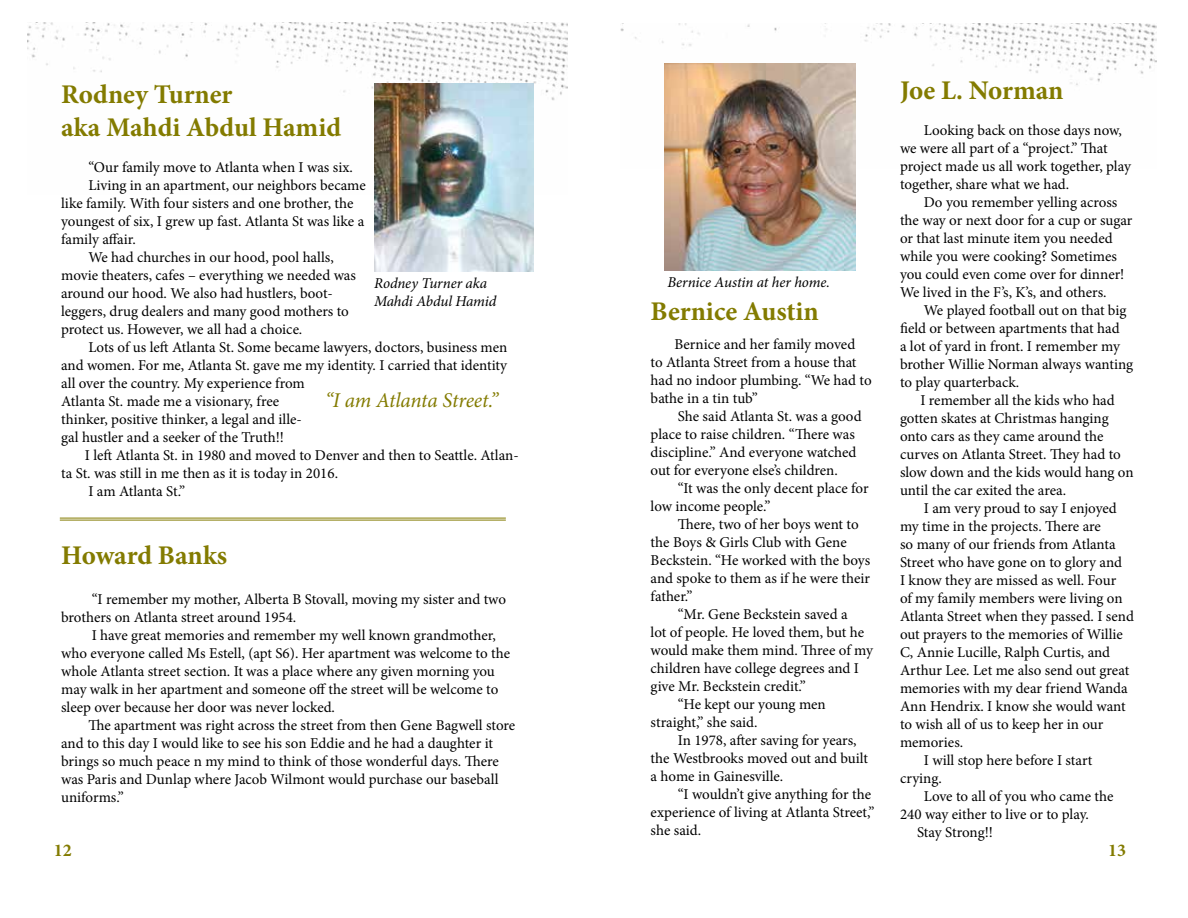
<style>
.page{position:relative;width:1188px;height:918px;background:#fff}
.page>*{position:absolute;margin:0;border:0;box-sizing:border-box;transform-origin:0 0}
.t1{font:700 27px/32.4px "Minion Pro";color:#837b00}
.t2{font:italic 21px "Minion Pro";letter-spacing:-.01em;color:#837b00}
.t3{font:700 18px "Minion Pro";color:#837b00}
.t4{font:15px/18px "Minion Pro";letter-spacing:-.005em;color:#000}
.t5{font:italic 15px/18px "Minion Pro";letter-spacing:-.005em;color:#000}
</style>
<div class="page">
<img style="left:28px;top:23px;width:540px;height:171px">
<img style="left:620px;top:24px;width:537px;height:144px">
<img style="left:374px;top:84px;width:159px;height:188px">
<img style="left:664px;top:64px;width:191px;height:206px">
<hr style="left:60px;top:518px;width:446px;height:1px;background:#837b00">
<hr style="left:60px;top:520px;width:446px;height:1px;background:#837b00">
<h1 class="t1" style="left:61px;top:78px;width:282px">Rodney Turner<br>aka Mahdi Abdul Hamid</h1>
<p class="t4" style="left:88px;top:158px;width:266px">“Our family move to Atlanta when I was six.</p>
<p class="t4" style="left:88px;top:176px;width:279px">Living in an apartment, our neighbors became</p>
<p class="t4" style="left:61px;top:194px;width:294px">like family. With four sisters and one brother, the</p>
<p class="t4" style="left:61px;top:212px;width:305px">youngest of six, I grew up fast. Atlanta St was like a</p>
<p class="t4" style="left:61px;top:230px;width:76px">family affair.</p>
<p class="t4" style="left:88px;top:248px;width:247px">We had churches in our hood, pool halls,</p>
<p class="t4" style="left:61px;top:266px;width:296px">movie theaters, cafes – everything we needed was</p>
<p class="t4" style="left:61px;top:284px;width:273px">around our hood. We also had hustlers, boot-</p>
<p class="t4" style="left:61px;top:302px;width:289px">leggers, drug dealers and many good mothers to</p>
<p class="t4" style="left:61px;top:320px;width:243px">protect us. However, we all had a choice.</p>
<p class="t4" style="left:88px;top:338px;width:421px">Lots of us left Atlanta St. Some became lawyers, doctors, business men</p>
<p class="t4" style="left:61px;top:356px;width:447px">and women. For me, Atlanta St. gave me my identity. I carried that identity</p>
<p class="t4" style="left:61px;top:374px;width:245px">all over the country. My experience from</p>
<p class="t4" style="left:61px;top:392px;width:220px">Atlanta St. made me a visionary, free</p>
<p class="t4" style="left:61px;top:410px;width:242px">thinker, positive thinker, a legal and ille-</p>
<p class="t4" style="left:61px;top:428px;width:224px">gal hustler and a seeker of the Truth!!</p>
<p class="t4" style="left:85px;top:446px;width:435px">I left Atlanta St. in 1980 and moved to Denver and then to Seattle. Atlan-</p>
<p class="t4" style="left:61px;top:464px;width:279px">ta St. was still in me then as it is today in 2016.</p>
<p class="t4" style="left:88px;top:482px;width:98px">I am Atlanta St.”</p>
<p class="t5" style="left:374px;top:274px;width:124px">Rodney Turner aka<br>Mahdi Abdul Hamid</p>
<h2 class="t2" style="left:325px;top:386px;width:175px">“I am Atlanta Street.”</h2>
<h1 class="t1" style="left:61px;top:539px;width:168px">Howard Banks</h1>
<p class="t4" style="left:61px;top:590px;width:446px;text-indent:31px">“I remember my mother, Alberta B Stovall, moving my sister and two brothers on Atlanta street around 1954.</p>
<p class="t4" style="left:61px;top:626px;width:451px;text-indent:31px">I have great memories and remember my well known grandmother, who everyone called Ms Estell, (apt S6). Her apartment was welcome to the whole Atlanta street section. It was a place where any given morning you may walk in her apartment and someone off the street will be welcome to sleep over because her door was never locked.</p>
<p class="t4" style="left:61px;top:716px;width:456px;text-indent:27px">The apartment was right across the street from then Gene Bagwell store and to this day I would like to see his son Eddie and he had a daughter it brings so much peace n my mind to think of those wonderful days. There was Paris and Dunlap where Jacob Wilmont would purchase our baseball uniforms.”</p>
<p class="t5" style="left:667px;top:273px;width:164px">Bernice Austin at her home.</p>
<h1 class="t1" style="left:651px;top:295px;width:170px">Bernice Austin</h1>
<p class="t4" style="left:651px;top:335px;width:223px;text-indent:24px">Bernice and her family moved<br>to Atlanta Street from a house that had no indoor plumbing. “We had to bathe in a tin tub”</p>
<p class="t4" style="left:651px;top:407px;width:213px;text-indent:27px">She said Atlanta St. was a good place to raise children. “There was discipline.” And everyone watched out for everyone else’s children.</p>
<p class="t4" style="left:651px;top:479px;width:219px;text-indent:27px">“It was the only decent place for low income people.”</p>
<p class="t4" style="left:678px;top:515px;width:182px">There, two of her boys went to</p>
<p class="t4" style="left:651px;top:533px;width:198px">the Boys &amp; Girls Club with Gene</p>
<p class="t4" style="left:651px;top:551px;width:221px">Beckstein. “He worked with the boys</p>
<p class="t4" style="left:651px;top:569px;width:221px">and spoke to them as if he were their</p>
<p class="t4" style="left:651px;top:587px;width:43px">father.”</p>
<p class="t4" style="left:678px;top:605px;width:171px">“Mr. Gene Beckstein saved a</p>
<p class="t4" style="left:651px;top:623px;width:215px">lot of people. He loved them, but he</p>
<p class="t4" style="left:651px;top:641px;width:224px">would make them mind. Three of my</p>
<p class="t4" style="left:651px;top:659px;width:210px">children have college degrees and I</p>
<p class="t4" style="left:651px;top:677px;width:157px">give Mr. Beckstein credit.”</p>
<p class="t4" style="left:678px;top:695px;width:149px">“He kept our young men</p>
<p class="t4" style="left:651px;top:713px;width:108px">straight,” she said.</p>
<p class="t4" style="left:678px;top:731px;width:180px">In 1978, after saving for years,</p>
<p class="t4" style="left:651px;top:749px;width:219px">the Westbrooks moved out and built</p>
<p class="t4" style="left:651px;top:767px;width:134px">a home in Gainesville.</p>
<p class="t4" style="left:678px;top:785px;width:195px">“I wouldn’t give anything for the</p>
<p class="t4" style="left:651px;top:803px;width:225px">experience of living at Atlanta Street,”</p>
<p class="t4" style="left:651px;top:821px;width:52px">she said.</p>
<h1 class="t1" style="left:900px;top:73px;width:165px">Joe L. Norman</h1>
<p class="t4" style="left:900px;top:121px;width:233px;text-indent:24px">Looking back on those days now, we were all part of a “project.” That project made us all work together, play together, share what we had.</p>
<p class="t4" style="left:900px;top:193px;width:234px;text-indent:24px">Do you remember yelling across the way or next door for a cup or sugar or that last minute item you needed while you were cooking? Sometimes you could even come over for dinner!<br>We lived in the F’s, K’s, and others.</p>
<p class="t4" style="left:900px;top:301px;width:235px;text-indent:24px">We played football out on that big field or between apartments that had<br>a lot of yard in front. I remember my brother Willie Norman always wanting to play quarterback.</p>
<p class="t4" style="left:900px;top:391px;width:235px;text-indent:20px">I remember all the kids who had gotten skates at Christmas hanging onto cars as they came around the curves on Atlanta Street. They had to slow down and the kids would hang on until the car exited the area.</p>
<p class="t4" style="left:924px;top:499px;width:194px">I am very proud to say I enjoyed</p>
<p class="t4" style="left:900px;top:517px;width:202px">my time in the projects. There are</p>
<p class="t4" style="left:900px;top:535px;width:217px">so many of our friends from Atlanta</p>
<p class="t4" style="left:900px;top:553px;width:224px">Street who have gone on to glory and</p>
<p class="t4" style="left:900px;top:571px;width:218px">I know they are missed as well. Four</p>
<p class="t4" style="left:900px;top:589px;width:224px">of my family members were living on</p>
<p class="t4" style="left:900px;top:607px;width:235px">Atlanta Street when they passed. I send</p>
<p class="t4" style="left:900px;top:625px;width:224px">out prayers to the memories of Willie</p>
<p class="t4" style="left:900px;top:643px;width:212px">C, Annie Lucille, Ralph Curtis, and</p>
<p class="t4" style="left:900px;top:661px;width:231px">Arthur Lee. Let me also send out great</p>
<p class="t4" style="left:900px;top:679px;width:229px">memories with my dear friend Wanda</p>
<p class="t4" style="left:900px;top:697px;width:227px">Ann Hendrix. I know she would want</p>
<p class="t4" style="left:900px;top:715px;width:205px">to wish all of us to keep her in our</p>
<p class="t4" style="left:900px;top:733px;width:65px">memories.</p>
<p class="t4" style="left:924px;top:751px;width:170px">I will stop here before I start</p>
<p class="t4" style="left:900px;top:769px;width:43px">crying.</p>
<p class="t4" style="left:924px;top:787px;width:191px">Love to all of you who came the</p>
<p class="t4" style="left:900px;top:805px;width:191px">240 way either to live or to play.</p>
<p class="t4" style="left:917px;top:823px;width:77px">Stay Strong!!</p>
<p class="t3" style="left:54px;top:838px;width:19px">12</p>
<p class="t3" style="left:1108px;top:838px;width:19px">13</p>
</div>
